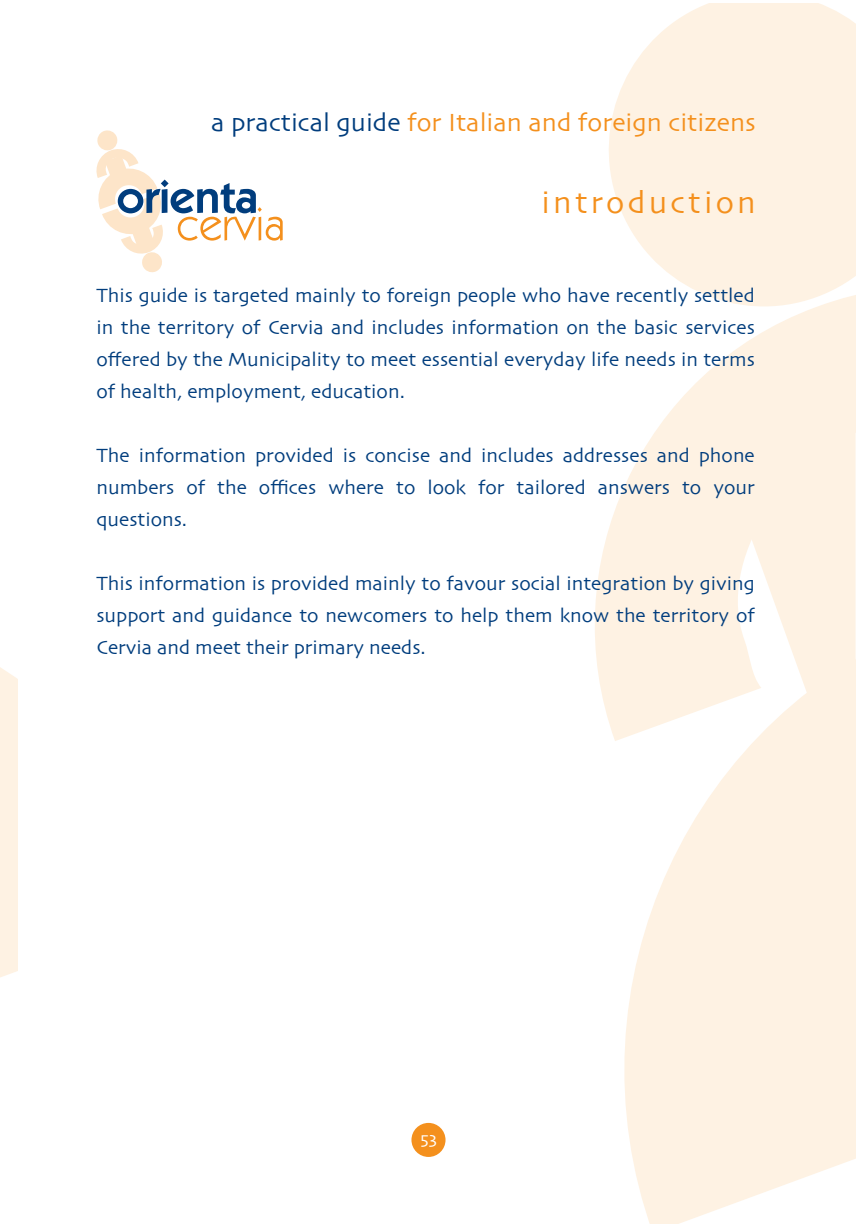
<style>
.page{position:relative;width:857px;height:1225px;background:#fff}
.page>*{position:absolute;margin:0;border:0;box-sizing:border-box;transform-origin:0 0}
.t1{font:32px "Skia";letter-spacing:.1em;color:#f4901d}
.t2{font:26px "Skia";color:#f4901d}
.t3{font:20px/32px "Skia";color:#013d7d;text-align:justify}
.t4{font:18px "Skia";color:#fff}
.s1{color:#013d7d}
</style>
<div class="page">
<div style="left:0;top:667px;width:17px;height:311px;background:#fef2e3"></div>
<svg style="left:609px;top:4px;width:246px;height:238px;background:#fef3e5"></svg>
<svg style="left:608px;top:242px;width:247px;height:289px;fill:#fef2e3"></svg>
<div style="left:721px;top:407px;width:134px;height:124px;background:#fef2e3"></div>
<svg style="left:595px;top:531px;width:260px;height:692px;fill:#fef2e3"></svg>
<svg style="left:96px;top:130px;width:186px;height:143px"></svg>
<div style="left:411px;top:1123px;width:34px;height:34px;background:#f4901d;border-radius:50%"></div>
<h2 class="t2" style="left:211px;top:107px;width:545px"><span class="s1">a practical guide</span> for Italian and foreign citizens</h2>
<h1 class="t1" style="left:541px;top:183px;width:216px">introduction</h1>
<p class="t3" style="left:96px;top:281px;width:659px">This guide is targeted mainly to foreign people who have recently settled in the territory of Cervia and includes information on the basic services offered by the Municipality to meet essential everyday life needs in terms of health, employment, education.</p>
<p class="t3" style="left:96px;top:441px;width:659px">The information provided is concise and includes addresses and phone numbers of the offices where to look for tailored answers to your questions.</p>
<p class="t3" style="left:96px;top:569px;width:659px">This information is provided mainly to favour social integration by giving support and guidance to newcomers to help them know the territory of Cervia and meet their primary needs.</p>
<p class="t4" style="left:420px;top:1127px;width:18px">53</p>
</div>
